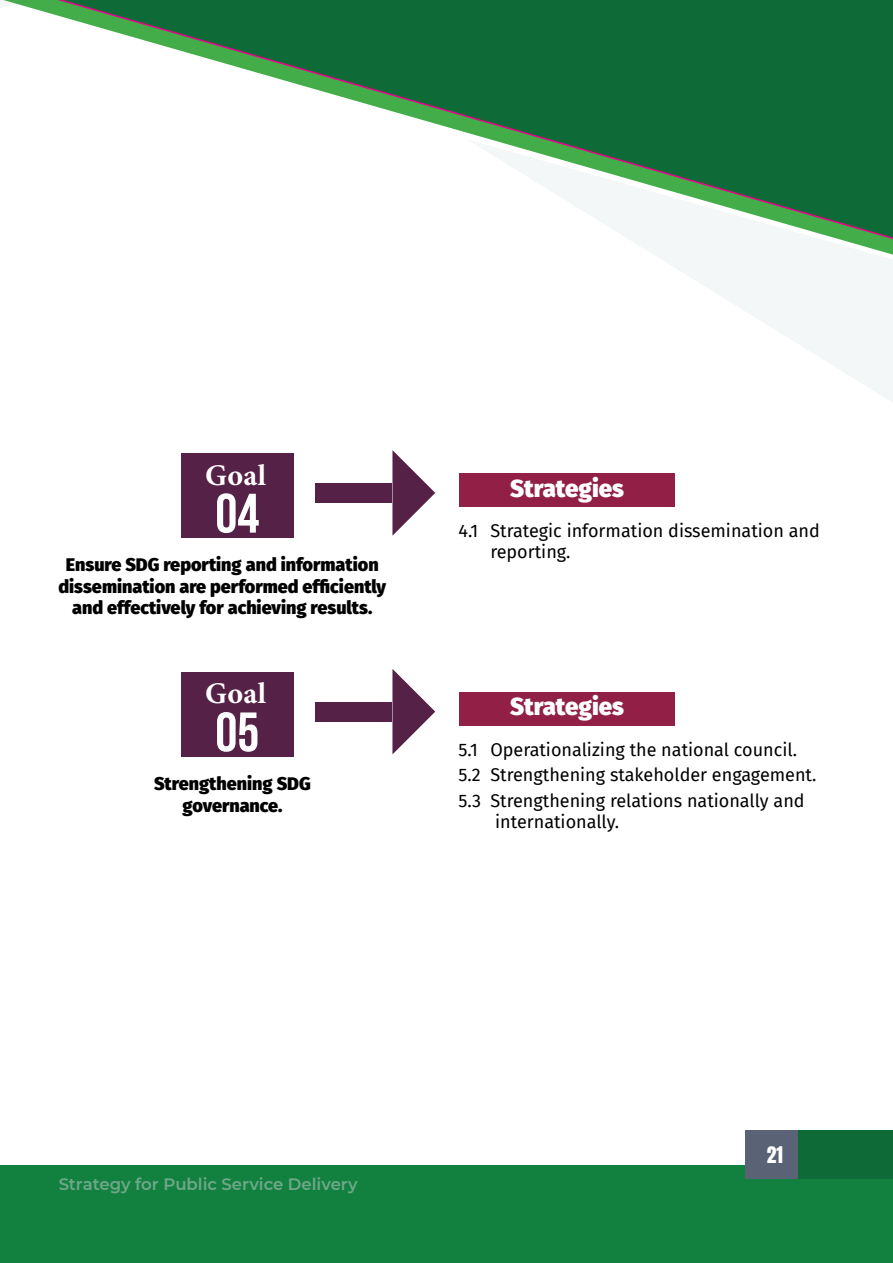
<style>
.page{position:relative;width:893px;height:1263px;background:#fff}
.page>*{position:absolute;margin:0;border:0;box-sizing:border-box;transform-origin:0 0}
.t1{font:700 55.5px "Bebas Neue";color:#fff}
.t2{font:700 30px "Minion Pro";letter-spacing:.01em;color:#fff}
.t3{font:900 24px "Fira Sans";color:#fff}
.t4{font:19.5px "Anton";color:#fff}
.t5{font:18px/25.5px "Fira Sans";color:#000}
.t6{font:900 18px/21.6px "Fira Sans";color:#000;text-align:center}
.t7{font:600 16.5px "Montserrat";color:#cdcfd0}
</style>
<div class="page">
<hr style="left:0;top:1166px;width:3px;height:97px;background:#128140">
<div style="left:3px;top:1166px;width:890px;height:97px;background:#128140"></div>
<svg style="left:35px;top:0;width:858px;height:139px"></svg>
<svg style="left:471px;top:139px;width:422px;height:263px"></svg>
<svg style="left:0;top:0;width:35px;height:9px"></svg>
<div style="left:746px;top:1130px;width:147px;height:49px;background:#5a6375"></div>
<div style="left:798px;top:1130px;width:95px;height:49px;background:#0e6b37"></div>
<div style="left:181px;top:672px;width:113px;height:85px;background:#552146"></div>
<div style="left:315px;top:702px;width:77px;height:19px;background:#552146"></div>
<svg style="left:392px;top:669px;width:43px;height:85px"></svg>
<div style="left:459px;top:692px;width:216px;height:34px;background:#911f46"></div>
<div style="left:181px;top:453px;width:113px;height:85px;background:#552146"></div>
<div style="left:315px;top:483px;width:77px;height:20px;background:#552146"></div>
<svg style="left:392px;top:450px;width:43px;height:86px"></svg>
<div style="left:459px;top:473px;width:216px;height:34px;background:#911f46"></div>
<h2 class="t2" style="left:205px;top:454px;width:62px">Goal</h2>
<h1 class="t1" style="left:215px;top:483px;width:45px">04</h1>
<p class="t6" style="left:58px;top:552px;width:329px">Ensure SDG reporting and information dissemination are performed efficiently and effectively for achieving results.</p>
<h2 class="t2" style="left:205px;top:672px;width:62px">Goal</h2>
<h1 class="t1" style="left:215px;top:702px;width:45px">05</h1>
<p class="t6" style="left:154px;top:771px;width:158px">Strengthening SDG governance.</p>
<p class="t5" style="left:459px;top:517px;width:21px">4.1</p>
<h3 class="t3" style="left:510px;top:467px;width:116px">Strategies</h3>
<p class="t5" style="left:490px;top:519px;width:331px;line-height:21.6px">Strategic information dissemination and reporting.</p>
<p class="t5" style="left:459px;top:736px;width:24px">5.1<br>5.2<br>5.3</p>
<h3 class="t3" style="left:510px;top:685px;width:116px">Strategies</h3>
<p class="t5" style="left:490px;top:736px;width:328px">Operationalizing the national council.<br>Strengthening stakeholder engagement.<br>Strengthening relations nationally and</p>
<p class="t5" style="left:495px;top:809px;width:126px">internationally.</p>
<p class="t7" style="left:59px;top:1173px;width:301px">Strategy for Public Service Delivery</p>
<p class="t4" style="left:767px;top:1145px;width:18px">21</p>
</div>
